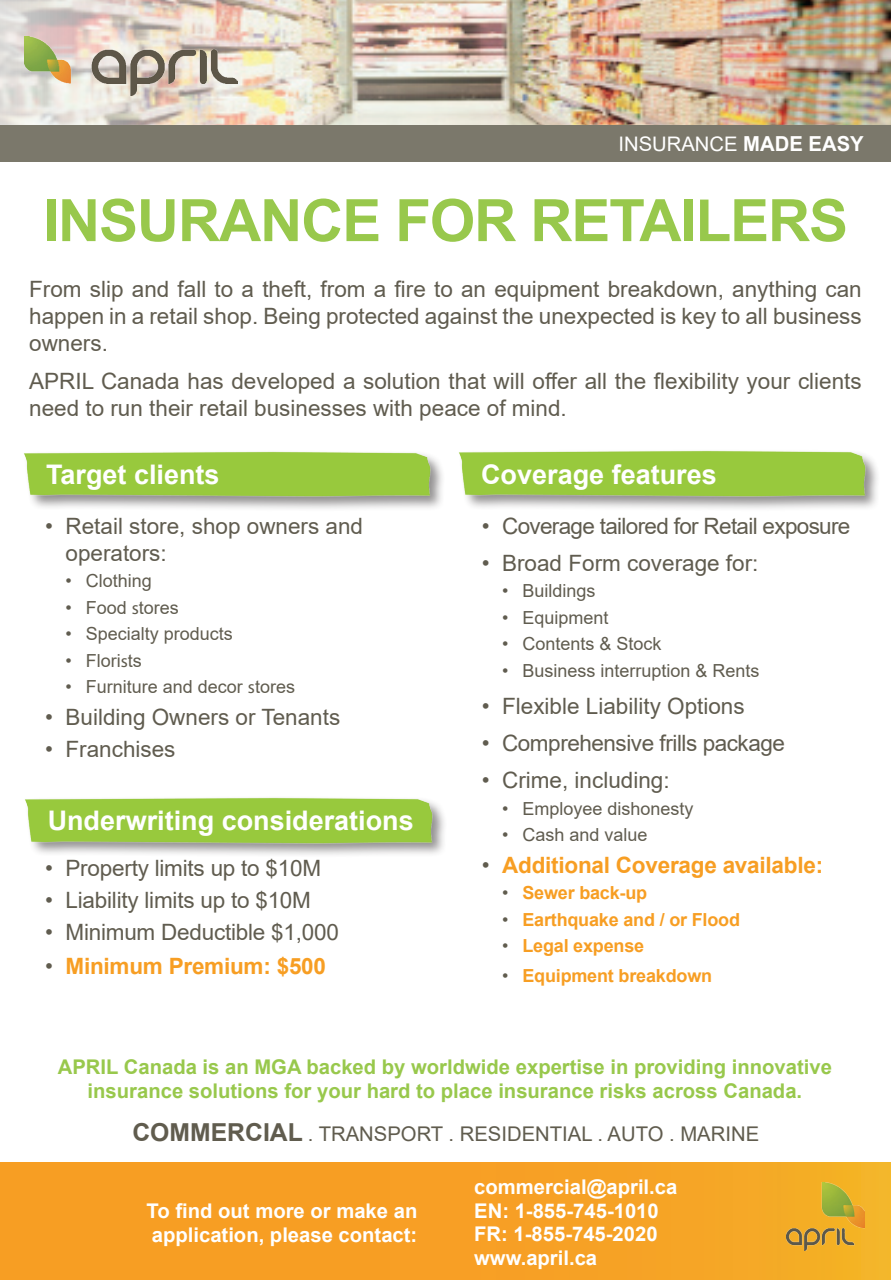
<style>
.page{position:relative;width:891px;height:1280px;background:#fff}
.page>*{position:absolute;margin:0;border:0;box-sizing:border-box;transform-origin:0 0}
.t1{font:700 58.5px "Arial";letter-spacing:-.02em;color:#98c84c}
.t2{font:700 27px "Arial";color:#fff}
.t3{font:22.5px/27px "Arial";color:#605c4f}
.t4{font:700 22.5px "Arial";letter-spacing:-.01em;color:#f79e23}
.t5{font:22.5px "Arial";letter-spacing:-.03em;color:#605c4f}
.t6{font:22.5px "Arial";letter-spacing:-.02em;color:#605c4f}
.t7{font:700 20.25px/24.3px "Arial";color:#98c84c;text-align:center}
.t8{font:700 20.25px/23.6px "Arial";color:#fff}
.t9{font:20.25px "Arial";color:#605c4e}
.t10{font:20.03px "Arial";color:#fff}
.t11{font:18px "Arial";color:#605c4f}
.t12{font:700 18px "Arial";letter-spacing:-.01em;color:#f79e23}
.s1{font-weight:700;font-size:20.7px}
.s2{font-family:"Myriad Pro"}
.s3{font-weight:400;color:#605c4e}
.s4{font-weight:700;font-size:24.75px}
</style>
<div class="page">
<img style="left:0;top:0;width:891px;height:125px">
<img style="left:25px;top:36px;width:212px;height:59px">
<div style="left:0;top:125px;width:891px;height:37px;background:#7b786b"></div>
<div style="left:0;top:1162px;width:891px;height:118px;background:linear-gradient(to right,#f89922,#f5ab27)"></div>
<img style="left:786px;top:1182px;width:78px;height:68px">
<div style="left:458px;top:449px;width:423px;height:63px;background:#231f20;opacity:.5"></div>
<img style="left:458px;top:450px;width:418px;height:48px">
<div style="left:22px;top:449px;width:424px;height:63px;background:#231f20;opacity:.5"></div>
<img style="left:22px;top:450px;width:419px;height:48px">
<div style="left:24px;top:795px;width:424px;height:63px;background:#231f20;opacity:.5"></div>
<img style="left:24px;top:796px;width:418px;height:48px">
<p class="t10" style="left:618px;top:130px;width:247px">INSURANCE <span class="s1">MADE EASY</span></p>
<h1 class="t1" style="left:43px;top:179px;width:807px">INSURANCE FOR RETAILERS</h1>
<p class="t3" style="left:29px;top:276px;width:834px;text-align:justify">From slip and fall to a theft, from a fire to an equipment breakdown, anything can happen in a retail shop. Being protected against the unexpected is key to all business owners.</p>
<p class="t3" style="left:29px;top:367px;width:834px">APRIL Canada has developed a solution that will offer all the flexibility your clients need to run their retail businesses with peace of mind.</p>
<p class="t2" style="left:46px;top:455px;width:175px">Target clients</p>
<p class="t2" style="left:481px;top:455px;width:237px">Coverage features</p>
<p class="t3" style="left:66px;top:512px;width:299px;text-indent:-20px">• Retail store, shop owners and operators:</p>
<p class="t11" style="left:66px;top:568px;width:88px">• Clothing</p>
<p class="t11" style="left:66px;top:595px;width:115px">• Food <span class="s2">s</span>tores</p>
<p class="t11" style="left:66px;top:621px;width:169px">• Specialty products</p>
<p class="t11" style="left:66px;top:648px;width:78px">• Flori<span class="s2">s</span>ts</p>
<p class="t11" style="left:66px;top:674px;width:231px">• Furniture and decor <span class="s2">s</span>tores</p>
<p class="t3" style="left:45px;top:703px;width:296px">• Building Owners or Tenants</p>
<p class="t3" style="left:45px;top:735px;width:132px">• Franchises</p>
<p class="t2" style="left:48px;top:802px;width:368px">Underwriting considerations</p>
<p class="t3" style="left:45px;top:854px;width:277px">• Property limits up to $10M</p>
<p class="t3" style="left:45px;top:886px;width:267px">• Liability limits up to $10M</p>
<p class="t3" style="left:45px;top:918px;width:295px">• Minimum Deductible $1,000</p>
<p class="t4" style="left:45px;top:950px;width:282px"><span class="s3">•</span> Minimum Premium: $500</p>
<p class="t5" style="left:482px;top:510px;width:370px">• Coverage tailored for Retail exposure</p>
<p class="t3" style="left:482px;top:549px;width:278px">• Broad Form coverage for:</p>
<p class="t11" style="left:502px;top:579px;width:95px">• Buildings</p>
<p class="t11" style="left:502px;top:605px;width:108px">• Equipment</p>
<p class="t11" style="left:502px;top:631px;width:161px">• Contents &amp; Stock</p>
<p class="t11" style="left:502px;top:658px;width:259px">• Business interruption &amp; Rents</p>
<p class="t3" style="left:482px;top:692px;width:264px">• Flexible Liability Options</p>
<p class="t6" style="left:482px;top:728px;width:305px">• Comprehensive frills package</p>
<p class="t3" style="left:482px;top:766px;width:189px">• Crime, including:</p>
<p class="t11" style="left:502px;top:796px;width:193px">• Employee dishonesty</p>
<p class="t11" style="left:502px;top:822px;width:147px">• Cash and value</p>
<p class="t4" style="left:482px;top:849px;width:343px"><span class="s3">•</span> Additional Coverage available:</p>
<p class="t12" style="left:502px;top:880px;width:147px"><span class="s3">•</span> Sewer back-up</p>
<p class="t12" style="left:502px;top:907px;width:239px"><span class="s3">•</span> Earthquake and / or Flood</p>
<p class="t12" style="left:502px;top:933px;width:144px"><span class="s3">•</span> Legal expense</p>
<p class="t12" style="left:502px;top:962px;width:212px"><span class="s3">•</span> Equipment breakdown</p>
<p class="t7" style="left:58px;top:1055px;width:776px">APRIL Canada is an MGA backed by worldwide expertise in providing innovative insurance solutions for your hard to place insurance risks across Canada.</p>
<p class="t9" style="left:132px;top:1120px;width:628px"><span class="s4">COMMERCIAL</span> . TRANSPORT . RESIDENTIAL . AUTO . MARINE</p>
<p class="t8" style="left:147px;top:1198px;width:272px;line-height:24.3px">To find out more or make an application, please contact:</p>
<p class="t8" style="left:474px;top:1175px;width:205px">commercial@april.ca<br>EN: 1-855-745-1010<br>FR: 1-855-745-2020 www.april.ca</p>
</div>
